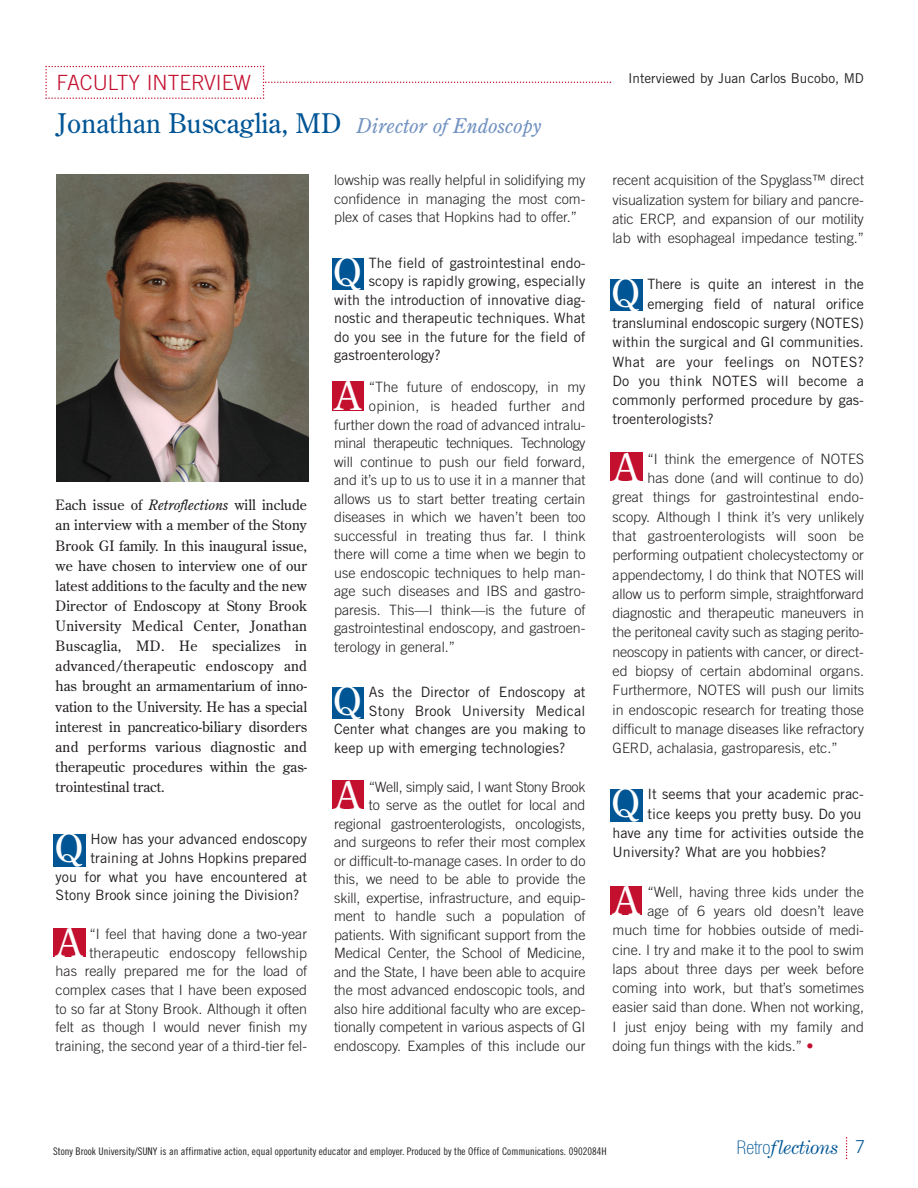
<style>
.page{position:relative;width:918px;height:1188px;background:#fff}
.page>*{position:absolute;margin:0;border:0;box-sizing:border-box;transform-origin:0 0}
.t1{font:38.85px "Century Old Style";color:#fff}
.t2{font:27px "Century Old Style";color:#005595}
.t3{font:300 21px "Trade Gothic";color:#c3102f}
.t4{font:italic 18.9px "Century Expanded";letter-spacing:-.03em;color:#005595}
.t5{font:300 14.25px/18.5px "Trade Gothic";color:#231f20;text-align:right}
.t6{font:14.25px "Trade Gothic";color:#231f20}
.t7{font:14.25px/20.1px "Century Old Style";color:#231f20;text-align:justify}
.t8{font:300 14.25px "Trade Gothic";letter-spacing:.02em;color:#231f20}
.t9{font:300 14.25px "Trade Gothic";letter-spacing:-.02em;color:#231f20}
.t10{font:13.5px "Trade Gothic";color:#231f20}
.t11{font:10.5px "Trade Gothic Cond Eighteen";color:#231f20}
.s1{font-style:italic;font-size:20.25px;color:#7393c1}
.s2{font-style:italic}
.s3{color:#c3102f}
.s4{font-family:"Helvetica Neue";font-weight:100;font-style:normal;font-stretch:condensed}
.s5{font-family:"Trade Gothic";font-weight:300;font-style:normal;font-size:17.85px}
</style>
<div class="page">
<div style="left:610px;top:789px;width:33px;height:32px;background:#005595"></div>
<div style="left:610px;top:279px;width:33px;height:32px;background:#005595"></div>
<div style="left:610px;top:886px;width:32px;height:28px;background:#c3102f"></div>
<div style="left:610px;top:453px;width:32px;height:28px;background:#c3102f"></div>
<div style="left:332px;top:780px;width:31px;height:29px;background:#c3102f"></div>
<div style="left:332px;top:687px;width:32px;height:32px;background:#005595"></div>
<div style="left:332px;top:381px;width:32px;height:29px;background:#c3102f"></div>
<div style="left:332px;top:258px;width:32px;height:31px;background:#005595"></div>
<div style="left:53px;top:928px;width:32px;height:29px;background:#c3102f"></div>
<div style="left:53px;top:835px;width:32px;height:32px;background:#005595"></div>
<img style="left:57px;top:175px;width:252px;height:306px">
<svg style="left:846px;top:1137px;width:1px;height:22px"></svg>
<svg style="left:45px;top:66px;width:566px;height:33px"></svg>
<h3 class="t3" style="left:57px;top:75px;width:196px">FACULTY INTERVIEW</h3>
<h2 class="t2" style="left:57px;top:113px;width:486px">Jonathan Buscaglia, MD <span class="s1">Director of Endoscopy</span></h2>
<p class="t7" style="left:56px;top:496px;width:253px">Each issue of <span class="s2">Retroflections</span> will include an interview with a member of the Stony Brook GI family. In this inaugural issue, we have chosen to interview one of our latest additions to the faculty and the new Director of Endoscopy at Stony Brook University Medical Center, Jonathan Buscaglia, MD. He specializes in advanced/therapeutic endoscopy and has brought an armamentarium of inno&shy;vation to the University. He has a special interest in pancreatico-biliary disorders and performs various diagnostic and therapeutic procedures within the gas&shy;trointestinal tract.</p>
<h1 class="t1" style="left:54px;top:833px;width:31px">Q</h1>
<p class="t6" style="left:91px;top:834px;width:218px">How has your advanced endoscopy</p>
<p class="t6" style="left:91px;top:853px;width:218px">training at Johns Hopkins prepared</p>
<p class="t6" style="left:56px;top:871px;width:253px">you for what you have encountered at</p>
<p class="t6" style="left:56px;top:890px;width:245px">Stony Brook since joining the Division?</p>
<h1 class="t1" style="left:56px;top:927px;width:27px">A</h1>
<p class="t5" style="left:56px;top:926px;width:253px">“I feel that having done a two-year therapeutic endoscopy fellowship<br>has really prepared me for the load of complex cases that I have been exposed to so far at Stony Brook. Although it often felt as though I would never finish my training, the second year of a third-tier fel-</p>
<p class="t5" style="left:334px;top:172px;width:253px;text-align:justify">lowship was really helpful in solidifying my confidence in managing the most com&shy;plex of cases that Hopkins had to offer.”</p>
<h1 class="t1" style="left:333px;top:256px;width:31px">Q</h1>
<p class="t6" style="left:369px;top:258px;width:218px">The field of gastrointestinal endo-</p>
<p class="t6" style="left:369px;top:276px;width:218px">scopy is rapidly growing, especially</p>
<p class="t6" style="left:334px;top:295px;width:253px">with the introduction of innovative diag-</p>
<p class="t6" style="left:334px;top:313px;width:253px">nostic and therapeutic techniques. What</p>
<p class="t6" style="left:334px;top:332px;width:253px">do you see in the future for the field of</p>
<p class="t6" style="left:334px;top:350px;width:108px">gastroenterology?</p>
<h1 class="t1" style="left:335px;top:381px;width:27px">A</h1>
<p class="t5" style="left:369px;top:379px;width:218px">“The future of endoscopy, in my</p>
<p class="t8" style="left:369px;top:401px;width:218px">opinion, is headed further and</p>
<p class="t5" style="left:334px;top:416px;width:253px">further down the road of advanced intralu-</p>
<p class="t9" style="left:334px;top:438px;width:253px">minal therapeutic techniques. Technology</p>
<p class="t5" style="left:334px;top:454px;width:253px">will continue to push our field forward,</p>
<p class="t5" style="left:334px;top:472px;width:253px">and it’s up to us to use it in a manner that</p>
<p class="t5" style="left:334px;top:491px;width:253px">allows us to start better treating certain</p>
<p class="t5" style="left:334px;top:509px;width:253px">diseases in which we haven’t been too</p>
<p class="t5" style="left:334px;top:528px;width:253px">successful in treating thus far. I think</p>
<p class="t5" style="left:334px;top:546px;width:253px">there will come a time when we begin to</p>
<p class="t5" style="left:334px;top:565px;width:253px">use endoscopic techniques to help man-</p>
<p class="t5" style="left:334px;top:583px;width:253px">age such diseases and IBS and gastro-</p>
<p class="t5" style="left:334px;top:602px;width:253px">paresis. This—I think—is the future of</p>
<p class="t5" style="left:334px;top:620px;width:253px">gastrointestinal endoscopy, and gastroen-</p>
<p class="t5" style="left:334px;top:639px;width:123px">terology in general.”</p>
<h1 class="t1" style="left:333px;top:686px;width:31px">Q</h1>
<p class="t6" style="left:369px;top:687px;width:218px">As the Director of Endoscopy at</p>
<p class="t6" style="left:369px;top:706px;width:218px">Stony Brook University Medical</p>
<p class="t6" style="left:334px;top:724px;width:253px">Center what changes are you making to</p>
<p class="t6" style="left:334px;top:743px;width:233px">keep up with emerging technologies?</p>
<h1 class="t1" style="left:335px;top:780px;width:27px">A</h1>
<p class="t5" style="left:334px;top:779px;width:253px">“Well, simply said, I want Stony Brook<br>to serve as the outlet for local and regional gastroenterologists, oncologists, and surgeons to refer their most complex or difficult-to-manage cases. In order to do this, we need to be able to provide the skill, expertise, infrastructure, and equip&shy;ment to handle such a population of patients. With significant support from the Medical Center, the School of Medicine, and the State, I have been able to acquire the most advanced endoscopic tools, and also hire additional faculty who are excep&shy;tionally competent in various aspects of GI endoscopy. Examples of this include our</p>
<p class="t10" style="left:628px;top:73px;width:237px">Interviewed by Juan Carlos Bucobo, MD</p>
<p class="t5" style="left:613px;top:172px;width:253px;line-height:19.4px;text-align:justify">recent acquisition of the Spyglass™ direct visualization system for biliary and pancre&shy;atic ERCP, and expansion of our motility lab with esophageal impedance testing.”</p>
<h1 class="t1" style="left:611px;top:278px;width:31px">Q</h1>
<p class="t6" style="left:647px;top:279px;width:218px">There is quite an interest in the</p>
<p class="t6" style="left:647px;top:298px;width:218px">emerging field of natural orifice</p>
<p class="t6" style="left:613px;top:318px;width:253px">transluminal endoscopic surgery (NOTES)</p>
<p class="t6" style="left:613px;top:337px;width:253px">within the surgical and GI communities.</p>
<p class="t6" style="left:613px;top:356px;width:253px">What are your feelings on NOTES?</p>
<p class="t6" style="left:613px;top:376px;width:253px">Do you think NOTES will become a</p>
<p class="t6" style="left:613px;top:395px;width:253px">commonly performed procedure by gas-</p>
<p class="t6" style="left:613px;top:414px;width:103px">troenterologists?</p>
<h1 class="t1" style="left:613px;top:452px;width:27px">A</h1>
<p class="t5" style="left:647px;top:451px;width:218px">“I think the emergence of NOTES</p>
<p class="t5" style="left:647px;top:470px;width:218px">has done (and will continue to do)</p>
<p class="t5" style="left:613px;top:489px;width:253px">great things for gastrointestinal endo-</p>
<p class="t5" style="left:613px;top:509px;width:253px">scopy. Although I think it’s very unlikely</p>
<p class="t8" style="left:613px;top:531px;width:253px">that gastroenterologists will soon be</p>
<p class="t5" style="left:613px;top:547px;width:253px">performing outpatient cholecystectomy or</p>
<p class="t5" style="left:613px;top:566px;width:253px">appendectomy, I do think that NOTES will</p>
<p class="t5" style="left:613px;top:586px;width:253px">allow us to perform simple, straightforward</p>
<p class="t5" style="left:613px;top:605px;width:253px">diagnostic and therapeutic maneuvers in</p>
<p class="t5" style="left:613px;top:624px;width:253px">the peritoneal cavity such as staging perito-</p>
<p class="t5" style="left:613px;top:644px;width:253px">neoscopy in patients with cancer, or direct-</p>
<p class="t5" style="left:613px;top:663px;width:253px">ed biopsy of certain abdominal organs.</p>
<p class="t5" style="left:613px;top:682px;width:253px">Furthermore, NOTES will push our limits</p>
<p class="t5" style="left:613px;top:701px;width:253px">in endoscopic research for treating those</p>
<p class="t5" style="left:613px;top:721px;width:253px">difficult to manage diseases like refractory</p>
<p class="t5" style="left:613px;top:740px;width:227px">GERD, achalasia, gastroparesis, etc.”</p>
<h1 class="t1" style="left:611px;top:788px;width:31px">Q</h1>
<p class="t6" style="left:647px;top:789px;width:218px">It seems that your academic prac-</p>
<p class="t6" style="left:647px;top:808px;width:215px">tice keeps you pretty busy. Do you</p>
<p class="t6" style="left:613px;top:828px;width:253px">have any time for activities outside the</p>
<p class="t6" style="left:613px;top:847px;width:215px">University? What are you hobbies?</p>
<h1 class="t1" style="left:613px;top:885px;width:27px">A</h1>
<p class="t5" style="left:647px;top:884px;width:218px">“Well, having three kids under the</p>
<p class="t5" style="left:647px;top:903px;width:218px">age of 6 years old doesn’t leave</p>
<p class="t5" style="left:613px;top:922px;width:253px">much time for hobbies outside of medi-</p>
<p class="t5" style="left:613px;top:941px;width:253px">cine. I try and make it to the pool to swim</p>
<p class="t5" style="left:613px;top:961px;width:253px">laps about three days per week before</p>
<p class="t5" style="left:613px;top:980px;width:253px">coming into work, but that’s sometimes</p>
<p class="t5" style="left:613px;top:999px;width:253px">easier said than done. When not working,</p>
<p class="t5" style="left:613px;top:1019px;width:253px">I just enjoy being with my family and</p>
<p class="t5" style="left:613px;top:1038px;width:203px">doing fun things with the kids.” <span class="s3">•</span></p>
<p class="t11" style="left:53px;top:1147px;width:555px">Stony Brook University/SUNY is an affirmative action, equal opportunity educator and employer. Produced by the Office of Communications. 0902084H</p>
<h3 class="t4" style="left:737px;top:1140px;width:130px"><span class="s4">Retro</span>flections <span class="s5">7</span></h3>
</div>
